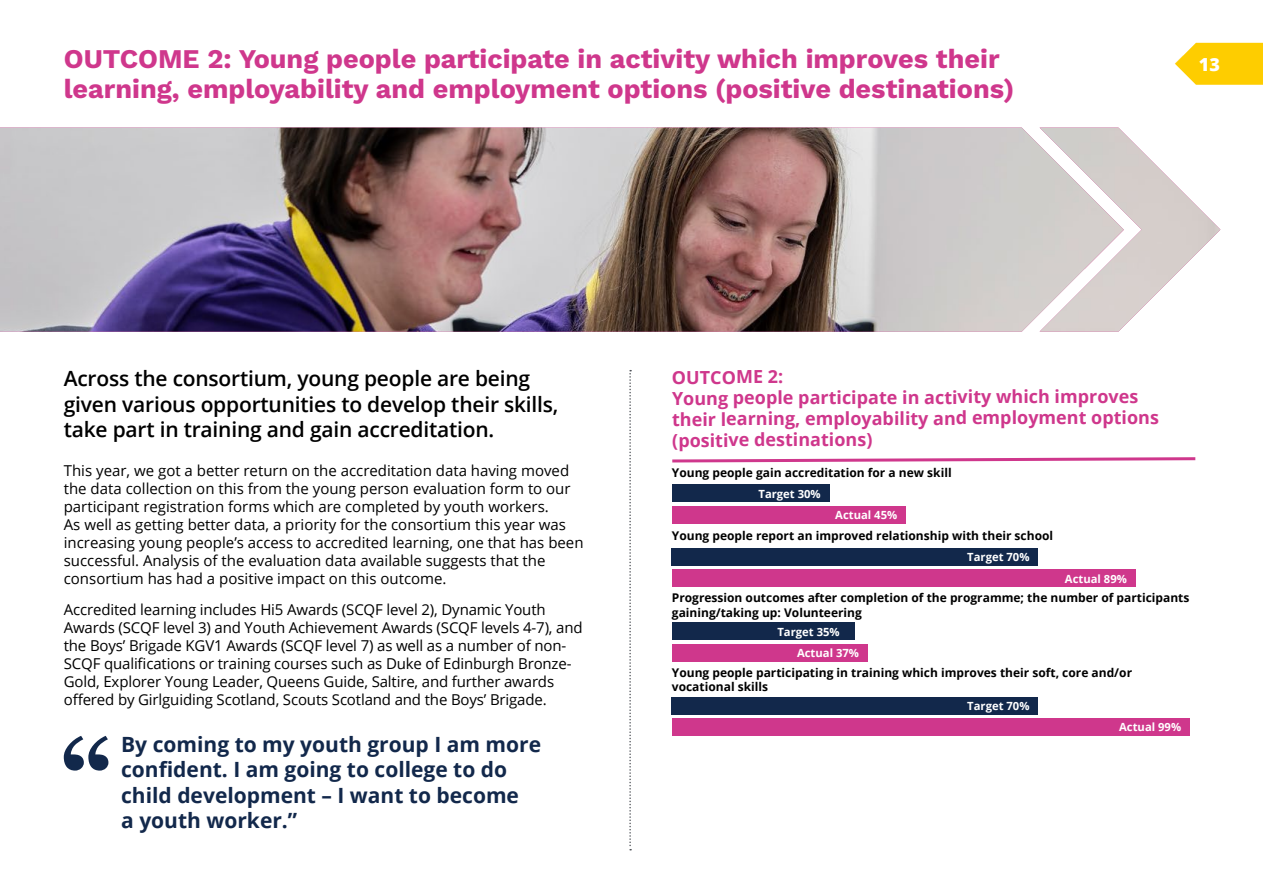
<style>
.page{position:relative;width:1263px;height:893px;background:#fff}
.page>*{position:absolute;margin:0;border:0;box-sizing:border-box;transform-origin:0 0}
.t1{font:700 27px/30px "Work Sans";color:#cf378c}
.t2{font:600 21px/25.5px "Open Sans";letter-spacing:-.01em;color:#000}
.t3{font:700 21px/25.5px "Open Sans";color:#12284b}
.t4{font:700 18px/21px "Open Sans";letter-spacing:-.005em;color:#cf378c}
.t5{font:800 18px "Open Sans";color:#fff}
.t6{font:15px/18px "Open Sans";color:#000}
.t7{font:700 12px/14.4px "Open Sans";color:#000}
.t8{font:700 11.25px "Open Sans";color:#fff}
</style>
<div class="page">
<svg style="left:672px;top:457px;width:524px;height:6px"></svg>
<div style="left:672px;top:485px;width:157px;height:17px;background:#12284b"></div>
<div style="left:672px;top:549px;width:366px;height:17px;background:#12284b"></div>
<div style="left:672px;top:623px;width:183px;height:17px;background:#12284b"></div>
<div style="left:672px;top:697px;width:366px;height:17px;background:#12284b"></div>
<div style="left:672px;top:506px;width:234px;height:17px;background:#cf378c"></div>
<div style="left:672px;top:570px;width:463px;height:17px;background:#cf378c"></div>
<div style="left:672px;top:644px;width:195px;height:17px;background:#cf378c"></div>
<div style="left:672px;top:719px;width:518px;height:17px;background:#cf378c"></div>
<svg style="left:629px;top:370px;width:2px;height:480px"></svg>
<img style="left:0;top:128px;width:1220px;height:204px">
<svg style="left:64px;top:736px;width:44px;height:35px"></svg>
<svg style="left:1175px;top:43px;width:88px;height:42px;background:#fed31f"></svg>
<p class="t1" style="left:64px;top:42px;width:952px">OUTCOME 2: Young people participate in activity which improves their learning, employability and employment options (positive destinations)</p>
<p class="t5" style="left:1199px;top:50px;width:23px">13</p>
<p class="t2" style="left:64px;top:365px;width:496px">Across the consortium, young people are being given various opportunities to develop their skills, take part in training and gain accreditation.</p>
<p class="t6" style="left:64px;top:461px;width:521px">This year, we got a better return on the accreditation data having moved the data collection on this from the young person evaluation form to our participant registration forms which are completed by youth workers.<br>As well as getting better data, a priority for the consortium this year was increasing young people’s access to accredited learning, one that has been successful. Analysis of the evaluation data available suggests that the consortium has had a positive impact on this outcome.</p>
<p class="t6" style="left:64px;top:600px;width:520px">Accredited learning includes Hi5 Awards (SCQF level 2), Dynamic Youth Awards (SCQF level 3) and Youth Achievement Awards (SCQF levels 4-7), and the Boys’ Brigade KGV1 Awards (SCQF level 7) as well as a number of non-SCQF qualifications or training courses such as Duke of Edinburgh Bronze-Gold, Explorer Young Leader, Queens Guide, Saltire, and further awards offered by Girlguiding Scotland, Scouts Scotland and the Boys’ Brigade.</p>
<p class="t3" style="left:121px;top:731px;width:421px">By coming to my youth group I am more confident. I am going to college to do child development – I want to become<br>a youth worker.”</p>
<p class="t4" style="left:672px;top:366px;width:489px">OUTCOME 2:<br>Young people participate in activity which improves their learning, employability and employment options (positive destinations)</p>
<p class="t8" style="left:758px;top:486px;width:64px">Target 30%</p>
<p class="t7" style="left:672px;top:465px;width:281px">Young people gain accreditation for a new skill</p>
<p class="t8" style="left:835px;top:507px;width:63px">Actual 45%</p>
<p class="t7" style="left:672px;top:528px;width:383px">Young people report an improved relationship with their school</p>
<p class="t8" style="left:967px;top:549px;width:64px">Target 70%</p>
<p class="t8" style="left:1065px;top:571px;width:63px">Actual 89%</p>
<p class="t7" style="left:672px;top:590px;width:519px">Progression outcomes after completion of the programme; the number of participants gaining/taking up: Volunteering</p>
<p class="t8" style="left:777px;top:624px;width:64px">Target 35%</p>
<p class="t8" style="left:797px;top:645px;width:63px">Actual 37%</p>
<p class="t7" style="left:672px;top:665px;width:462px">Young people participating in training which improves their soft, core and/or vocational skills</p>
<p class="t8" style="left:967px;top:698px;width:64px">Target 70%</p>
<p class="t8" style="left:1119px;top:719px;width:63px">Actual 99%</p>
</div>
